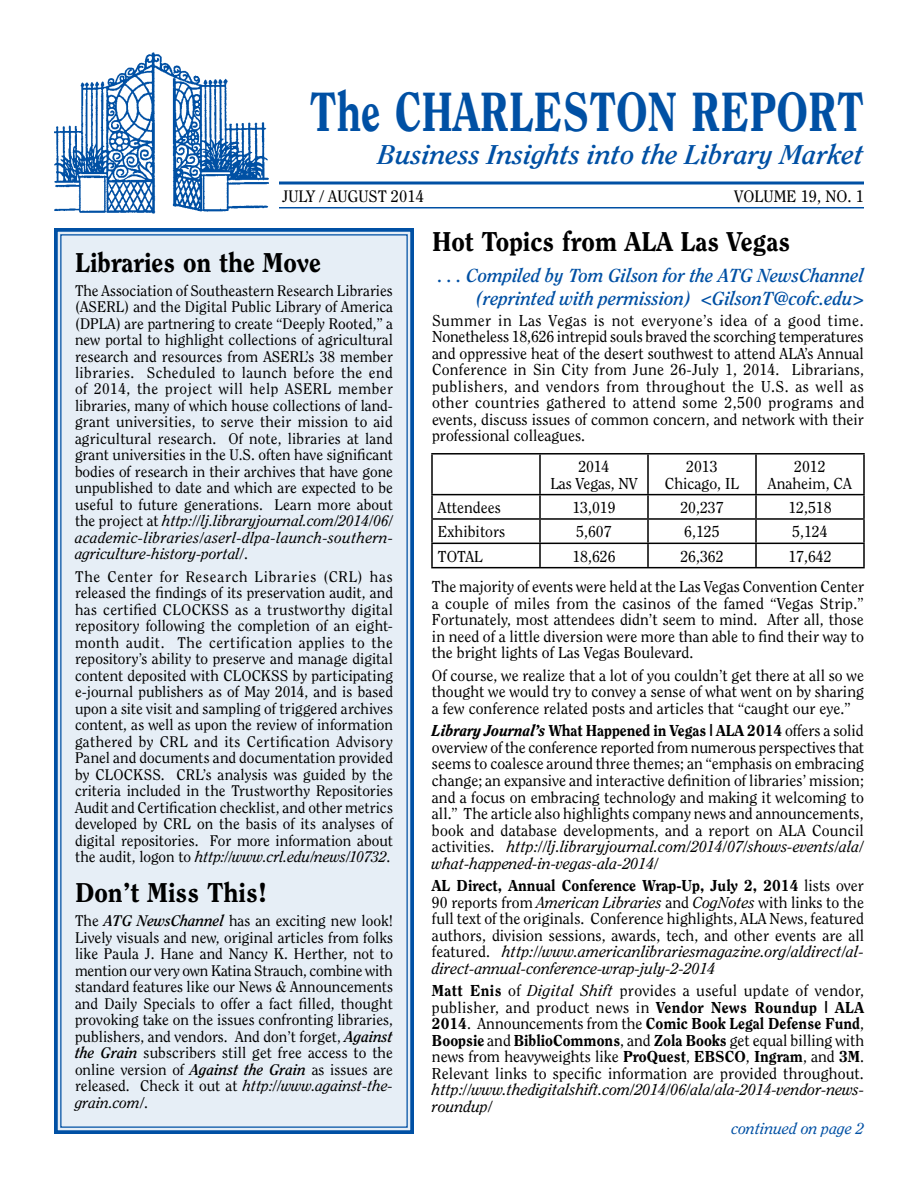
<style>
.page{position:relative;width:918px;height:1188px;background:#fff}
.page>*{position:absolute;margin:0;border:0;box-sizing:border-box;transform-origin:0 0}
.t1{font:800 54.75px "Clearface";color:#0050a4;scale:.8 1}
.t2{font:800 27px "Clearface";color:#000}
.t3{font:italic 700 27px "Clearface";color:#0050a4;scale:1.05 1}
.t4{font:italic 700 18.75px/22.5px "Clearface";color:#0050a4;text-align:right}
.t5{font:16.5px "Clearface";color:#000}
.t6{font:15.75px/16.5px "Clearface";color:#000;text-align:justify}
.t7{font:italic 15.75px/16.5px "Clearface";color:#000}
.t8{font:italic 15.75px "Clearface";color:#0050a4}
.t9{font:15.3px/16.5px "Clearface";letter-spacing:.005em;color:#000;text-align:justify}
.s1{font-style:italic}
.s2{font-weight:700;font-style:italic}
.s3{font-weight:800;font-style:italic}
.s4{font-weight:800}
</style>
<div class="page">
<div style="left:54px;top:228px;width:360px;height:906px;background:#e6eef6"></div>
<img style="left:54px;top:52px;width:214px;height:161px">
<hr style="left:279px;top:182px;width:585px;height:2px;background:#0050a4">
<hr style="left:279px;top:207px;width:585px;height:1px;background:#0050a4">
<hr style="left:431px;top:453px;width:109px;height:2px;background:#000">
<hr style="left:431px;top:455px;width:2px;height:39px;background:#000">
<hr style="left:540px;top:453px;width:108px;height:2px;background:#000">
<hr style="left:539px;top:455px;width:2px;height:39px;background:#000">
<hr style="left:648px;top:453px;width:108px;height:2px;background:#000">
<hr style="left:647px;top:455px;width:2px;height:39px;background:#000">
<hr style="left:756px;top:453px;width:109px;height:2px;background:#000">
<hr style="left:755px;top:455px;width:2px;height:39px;background:#000">
<hr style="left:863px;top:455px;width:2px;height:39px;background:#000">
<hr style="left:431px;top:494px;width:109px;height:1px;background:#000">
<hr style="left:431px;top:495px;width:2px;height:23px;background:#000">
<hr style="left:540px;top:494px;width:108px;height:1px;background:#000">
<hr style="left:539px;top:495px;width:2px;height:23px;background:#000">
<hr style="left:648px;top:494px;width:108px;height:1px;background:#000">
<hr style="left:647px;top:495px;width:2px;height:23px;background:#000">
<hr style="left:756px;top:494px;width:109px;height:1px;background:#000">
<hr style="left:755px;top:495px;width:2px;height:23px;background:#000">
<hr style="left:863px;top:495px;width:2px;height:23px;background:#000">
<hr style="left:431px;top:518px;width:109px;height:2px;background:#000">
<hr style="left:431px;top:520px;width:2px;height:23px;background:#000">
<hr style="left:540px;top:518px;width:108px;height:2px;background:#000">
<hr style="left:539px;top:520px;width:2px;height:23px;background:#000">
<hr style="left:648px;top:518px;width:108px;height:2px;background:#000">
<hr style="left:647px;top:520px;width:2px;height:23px;background:#000">
<hr style="left:756px;top:518px;width:109px;height:2px;background:#000">
<hr style="left:755px;top:520px;width:2px;height:23px;background:#000">
<hr style="left:863px;top:520px;width:2px;height:23px;background:#000">
<hr style="left:431px;top:543px;width:109px;height:1px;background:#000">
<hr style="left:431px;top:544px;width:2px;height:23px;background:#000">
<hr style="left:540px;top:543px;width:108px;height:1px;background:#000">
<hr style="left:539px;top:544px;width:2px;height:23px;background:#000">
<hr style="left:648px;top:543px;width:108px;height:1px;background:#000">
<hr style="left:647px;top:544px;width:2px;height:23px;background:#000">
<hr style="left:756px;top:543px;width:109px;height:1px;background:#000">
<hr style="left:755px;top:544px;width:2px;height:23px;background:#000">
<hr style="left:863px;top:544px;width:2px;height:23px;background:#000">
<hr style="left:431px;top:567px;width:109px;height:1px;background:#000">
<hr style="left:540px;top:567px;width:108px;height:1px;background:#000">
<hr style="left:648px;top:567px;width:108px;height:1px;background:#000">
<hr style="left:756px;top:567px;width:109px;height:1px;background:#000">
<h1 class="t1" style="left:310px;top:79px;width:679px">The Charleston Report</h1>
<h2 class="t3" style="left:378px;top:139px;width:464px">Business Insights into the Library Market</h2>
<p class="t5" style="left:282px;top:186px;width:143px">JULY / AUGUST 2014</p>
<p class="t5" style="left:734px;top:186px;width:131px">VOLUME 19, NO. 1</p>
<h2 class="t2" style="left:432px;top:225px;width:360px">Hot Topics from ALA Las Vegas</h2>
<p class="t4" style="left:438px;top:264px;width:427px">. . . Compiled by Tom Gilson for the ATG NewsChannel (reprinted with permission) &lt;GilsonT@cofc.edu&gt;</p>
<p class="t6" style="left:432px;top:312px;width:434px">Summer in Las Vegas is not everyone’s idea of a good time.<br>Nonetheless 18,626 intrepid souls braved the scorching temperatures and oppressive heat of the desert southwest to attend ALA’s Annual Conference in Sin City from June 26-July 1, 2014. Librarians, publishers, and vendors from throughout the U.S. as well as other countries gathered to attend some 2,500 programs and events, discuss issues of common concern, and network with their professional colleagues.</p>
<p class="t6" style="left:550px;top:458px;width:89px;text-align:center">2014<br>Las Vegas, NV</p>
<p class="t6" style="left:665px;top:458px;width:76px;text-align:center">2013<br>Chicago, IL</p>
<p class="t6" style="left:768px;top:458px;width:86px;text-align:center">2012<br>Anaheim, CA</p>
<p class="t6" style="left:438px;top:499px;width:64px">Attendees</p>
<p class="t6" style="left:572px;top:499px;width:45px">13,019</p>
<p class="t6" style="left:680px;top:499px;width:45px">20,237</p>
<p class="t6" style="left:788px;top:499px;width:45px">12,518</p>
<p class="t6" style="left:438px;top:523px;width:69px">Exhibitors</p>
<p class="t6" style="left:576px;top:523px;width:37px">5,607</p>
<p class="t6" style="left:684px;top:523px;width:37px">6,125</p>
<p class="t6" style="left:792px;top:523px;width:37px">5,124</p>
<p class="t6" style="left:438px;top:548px;width:46px">TOTAL</p>
<p class="t6" style="left:572px;top:548px;width:45px">18,626</p>
<p class="t6" style="left:680px;top:548px;width:45px">26,362</p>
<h2 class="t2" style="left:75px;top:246px;width:247px">Libraries on the Move</h2>
<p class="t9" style="left:75px;top:282px;width:320px">The Association of Southeastern Research Libraries (ASERL) and the Digital Public Library of America (DPLA) are partnering to create “Deeply Rooted,” a new portal to highlight collections of agricultural research and resources from ASERL’s 38 member libraries. Scheduled to launch before the end of 2014, the project will help ASERL member libraries, many of which house collections of land&shy;grant universities, to serve their mission to aid agricultural research. Of note, libraries at land grant universities in the U.S. often have significant bodies of research in their archives that have gone unpublished to date and which are expected to be useful to future generations. Learn more about the project at <span class="s1">http://lj.libraryjournal.com/2014/06/ academic-libraries/aserl-dlpa-launch-southern&shy;agriculture-history-portal/</span>.</p>
<p class="t9" style="left:75px;top:568px;width:320px">The Center for Research Libraries (CRL) has released the findings of its preservation audit, and has certified CLOCKSS as a trustworthy digital repository following the completion of an eight&shy;month audit. The certification applies to the repository’s ability to preserve and manage digital content deposited with CLOCKSS by participating e-journal publishers as of May 2014, and is based upon a site visit and sampling of triggered archives content, as well as upon the review of information gathered by CRL and its Certification Advisory Panel and documents and documentation provided by CLOCKSS. CRL’s analysis was guided by the criteria included in the Trustworthy Repositories Audit and Certification checklist, and other metrics developed by CRL on the basis of its analyses of digital repositories. For more information about the audit, logon to <span class="s1">http://www.crl.edu/news/10732</span>.</p>
<h2 class="t2" style="left:75px;top:877px;width:193px">Don’t Miss This!</h2>
<p class="t9" style="left:75px;top:913px;width:320px">The <span class="s2">ATG NewsChannel</span> has an exciting new look!<br>Lively visuals and new, original articles from folks like Paula J. Hane and Nancy K. Herther, not to mention our very own Katina Strauch, combine with standard features like our News &amp; Announcements and Daily Specials to offer a fact filled, thought provoking take on the issues confronting libraries, publishers, and vendors. And don’t forget, <span class="s2">Against the Grain</span> subscribers still get free access to the online version of <span class="s2">Against the Grain</span> as issues are released. Check it out at <span class="s1">http://www.against-the&shy;grain.com/</span>.</p>
<p class="t6" style="left:432px;top:541px;width:434px;line-height:30.8px;text-indent:356px">17,642<br>The majority of events were held at the Las Vegas Convention Center</p>
<p class="t6" style="left:432px;top:595px;width:433px">a couple of miles from the casinos of the famed “Vegas Strip.” Fortunately, most attendees didn’t seem to mind. After all, those in need of a little diversion were more than able to find their way to the bright lights of Las Vegas Boulevard.</p>
<p class="t6" style="left:432px;top:667px;width:434px">Of course, we realize that a lot of you couldn’t get there at all so we thought we would try to convey a sense of what went on by sharing a few conference related posts and articles that “caught our eye.”</p>
<p class="t6" style="left:432px;top:723px;width:434px"><span class="s3">Library Journal’s</span> <span class="s4">What Happened in Vegas | ALA 2014</span> offers a solid overview of the conference reported from numerous perspectives that seems to coalesce around three themes; an “emphasis on embracing change; an expansive and interactive definition of libraries’ mission; and a focus on embracing technology and making it welcoming to all.” The article also highlights company news and announcements, book and database developments, and a report on ALA Council activities. <span class="s1">http://lj.libraryjournal.com/2014/07/shows-events/ala/ what-happened-in-vegas-ala-2014/</span></p>
<p class="t6" style="left:432px;top:877px;width:434px"><span class="s4">AL Direct, Annual Conference Wrap-Up, July 2, 2014</span> lists over 90 reports from <span class="s1">American Libraries</span> and <span class="s1">CogNotes</span> with links to the full text of the originals. Conference highlights, ALA News, featured authors, division sessions, awards, tech, and other events are all featured. <span class="s1">http://www.americanlibrariesmagazine.org/aldirect/al&shy;direct-annual-conference-wrap-july-2-2014</span></p>
<p class="t6" style="left:432px;top:982px;width:434px"><span class="s4">Matt Enis</span> of <span class="s1">Digital Shift</span> provides a useful update of vendor, publisher, and product news in <span class="s4">Vendor News Roundup | ALA 2014</span>. Announcements from the <span class="s4">Comic Book Legal Defense Fund</span>, <span class="s4">Boopsie</span> and <span class="s4">BiblioCommons</span>, and <span class="s4">Zola Books</span> get equal billing with news from heavyweights like <span class="s4">ProQuest</span>, <span class="s4">EBSCO</span>, <span class="s4">Ingram</span>, and <span class="s4">3M</span>.<br>Relevant links to specific information are provided throughout.</p>
<p class="t7" style="left:432px;top:1081px;width:434px">http://www.thedigitalshift.com/2014/06/ala/ala-2014-vendor-news&shy;roundup/</p>
<p class="t8" style="left:731px;top:1120px;width:134px">continued on page 2</p>
</div>
